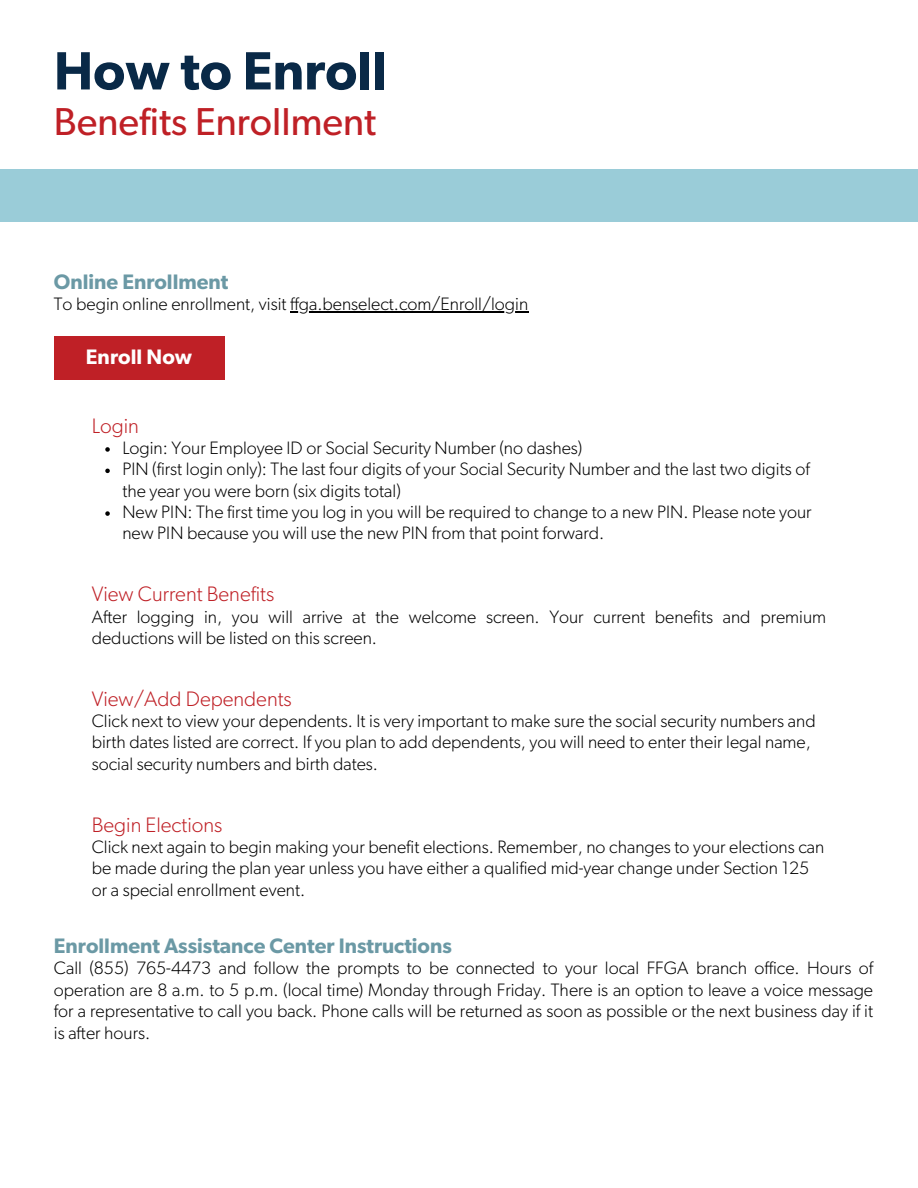
<style>
.page{position:relative;width:918px;height:1188px;background:#fff}
.page>*{position:absolute;margin:0;border:0;box-sizing:border-box;transform-origin:0 0}
.t1{font:600 54px "Gibson";color:#092947}
.t2{font:39px "Gibson";color:#bf2026}
.t3{font:300 21px "Gibson";color:#bf2026}
.t4{font:600 21px "Gibson";color:#6b99a5}
.t5{font:600 21px "Gibson";letter-spacing:.005em;color:#fff}
.t6{font:300 18px/21.3px "Gibson";color:#000}
</style>
<div class="page">
<div style="left:0;top:170px;width:918px;height:52px;background:#9accd8"></div>
<div style="left:54px;top:336px;width:170px;height:44px;background:#bf2026"></div>
<svg style="left:105px;top:447px;width:5px;height:5px"></svg>
<svg style="left:105px;top:469px;width:5px;height:4px"></svg>
<svg style="left:105px;top:511px;width:5px;height:5px"></svg>
<hr style="left:290px;top:311px;width:238px;height:1px;background:#000">
<p class="t1" style="left:54px;top:46px;width:334px">How to Enroll</p>
<p class="t2" style="left:54px;top:104px;width:324px">Benefits Enrollment</p>
<p class="t4" style="left:54px;top:272px;width:176px">Online Enrollment</p>
<p class="t6" style="left:54px;top:294px;width:476px">To begin online enrollment, visit ffga.benselect.com/Enroll/login</p>
<h1 class="t5" style="left:86px;top:347px;width:108px">Enroll Now</h1>
<h2 class="t3" style="left:92px;top:416px;width:49px">Login</h2>
<p class="t6" style="left:122px;top:438px;width:462px">Login: Your Employee ID or Social Security Number (no dashes)</p>
<p class="t6" style="left:122px;top:459px;width:689px">PIN (first login only): The last four digits of your Social Security Number and the last two digits of the year you were born (six digits total)</p>
<h3 class="t6" style="left:122px;top:502px;width:691px">New PIN: The first time you log in you will be required to change to a new PIN. Please note your new PIN because you will use the new PIN from that point forward.</h3>
<p class="t3" style="left:92px;top:584px;width:184px">View Current Benefits</p>
<p class="t6" style="left:92px;top:607px;width:736px">After logging in, you will arrive at the welcome screen. Your current benefits and premium deductions will be listed on this screen.</p>
<p class="t3" style="left:92px;top:689px;width:201px">View/Add Dependents</p>
<p class="t6" style="left:92px;top:711px;width:725px">Click next to view your dependents. It is very important to make sure the social security numbers and birth dates listed are correct. If you plan to add dependents, you will need to enter their legal name, social security numbers and birth dates.</p>
<h4 class="t3" style="left:92px;top:815px;width:132px">Begin Elections</h4>
<p class="t6" style="left:92px;top:837px;width:734px">Click next again to begin making your benefit elections. Remember, no changes to your elections can be made during the plan year unless you have either a qualified mid-year change under Section 125 or a special enrollment event.</p>
<p class="t4" style="left:54px;top:936px;width:399px">Enrollment Assistance Center Instructions</p>
<p class="t6" style="left:54px;top:958px;width:821px;text-align:justify">Call (855) 765-4473 and follow the prompts to be connected to your local FFGA branch office. Hours of operation are 8 a.m. to 5 p.m. (local time) Monday through Friday. There is an option to leave a voice message for a representative to call you back. Phone calls will be returned as soon as possible or the next business day if it is after hours.</p>
</div>
